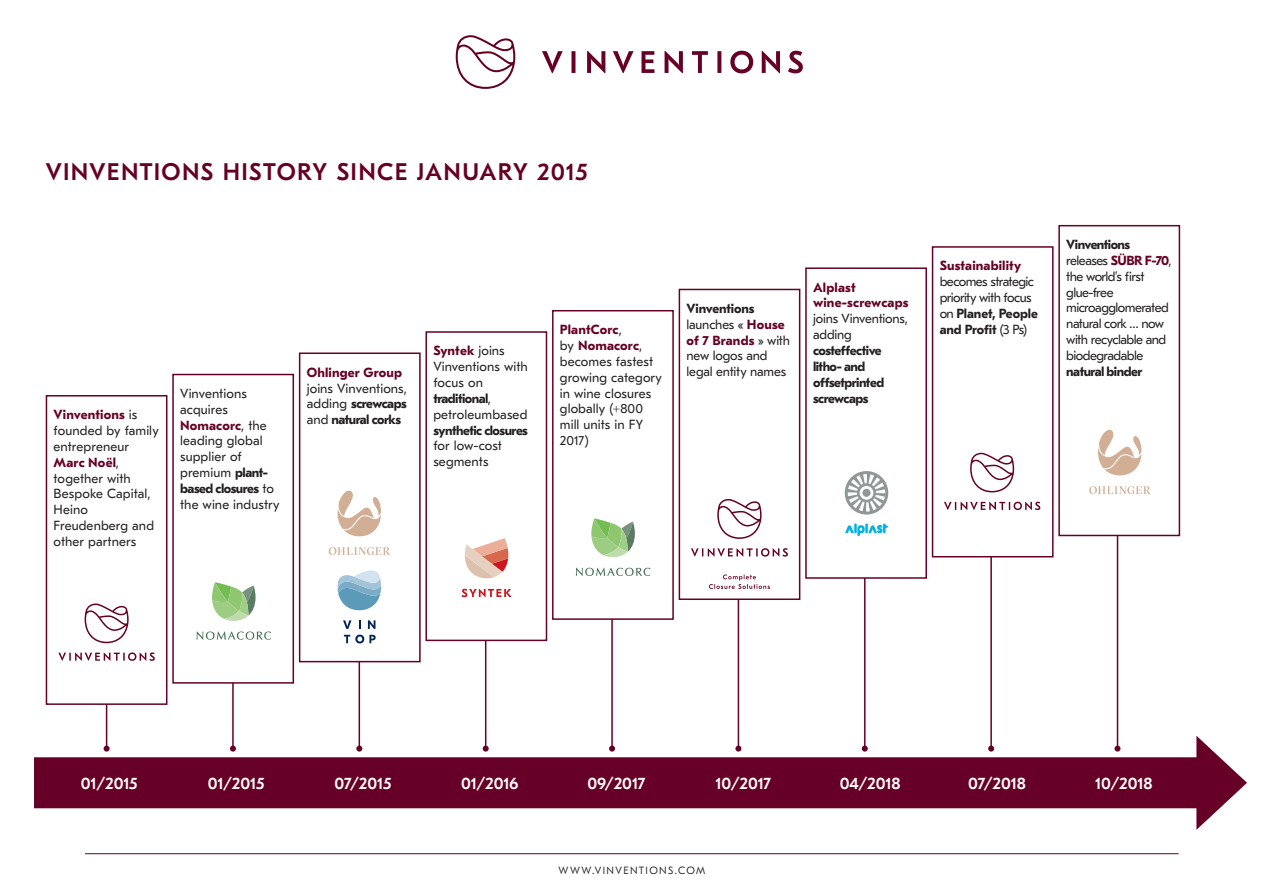
<style>
.page{position:relative;width:1263px;height:893px;background:#fff}
.page>*{position:absolute;margin:0;border:0;box-sizing:border-box;transform-origin:0 0}
.t1{font:500 24px "GT Eesti Pro Text";letter-spacing:.055em;color:#660026}
.t2{font:500 16.5px "GT Eesti Pro Text";letter-spacing:-.005em;color:#fff}
.t3{font:13.2px/15.9px "GT Eesti Pro Text";color:#231f20}
.t4{font:13.2px/15.9px "GT Eesti Pro Text";letter-spacing:-.045em;color:#231f20}
.t5{font:700 13.2px/15.9px "GT Eesti Pro Text";letter-spacing:-.04em;color:#231f20}
.t6{font:700 13.2px/15.9px "GT Eesti Pro Text";letter-spacing:.015em;color:#660026}
.t7{font:300 10.5px "GT Eesti Pro Text";letter-spacing:.13em;color:#231f20}
.s1{font-weight:700;color:#660026}
.s2{font-weight:700}
</style>
<div class="page">
<svg style="left:456px;top:35px;width:59px;height:54px"></svg>
<svg style="left:542px;top:51px;width:261px;height:22px"></svg>
<hr style="left:85px;top:853px;width:1094px;height:1px;background:#660026">
<hr style="left:106px;top:523px;width:1px;height:226px;background:#660026">
<svg style="left:104px;top:746px;width:6px;height:6px"></svg>
<hr style="left:359px;top:523px;width:1px;height:226px;background:#660026">
<svg style="left:356px;top:746px;width:6px;height:6px"></svg>
<hr style="left:611px;top:523px;width:2px;height:226px;background:#660026">
<svg style="left:609px;top:746px;width:6px;height:6px"></svg>
<hr style="left:864px;top:523px;width:1px;height:226px;background:#660026">
<svg style="left:862px;top:746px;width:6px;height:6px"></svg>
<hr style="left:232px;top:523px;width:2px;height:226px;background:#660026">
<svg style="left:230px;top:746px;width:6px;height:6px"></svg>
<hr style="left:485px;top:523px;width:1px;height:226px;background:#660026">
<svg style="left:483px;top:746px;width:6px;height:6px"></svg>
<hr style="left:738px;top:523px;width:1px;height:226px;background:#660026">
<svg style="left:735px;top:746px;width:6px;height:6px"></svg>
<hr style="left:990px;top:368px;width:2px;height:381px;background:#660026">
<svg style="left:988px;top:746px;width:6px;height:6px"></svg>
<hr style="left:1117px;top:368px;width:1px;height:381px;background:#660026">
<svg style="left:1114px;top:746px;width:6px;height:6px"></svg>
<div style="left:34px;top:757px;width:1178px;height:51px;background:#660026"></div>
<svg style="left:1196px;top:736px;width:51px;height:94px"></svg>
<svg style="left:45px;top:224px;width:1136px;height:482px"></svg>
<h1 class="t1" style="left:46px;top:159px;width:543px">VINVENTIONS HISTORY SINCE JANUARY 2015</h1>
<p class="t3" style="left:54px;top:407px;width:107px"><span class="s1">Vinventions</span> is founded by family entrepreneur<br><span class="s1">Marc Noël</span>, together with<br>Bespoke Capital,<br>Heino<br>Freudenberg and other partners</p>
<p class="t3" style="left:180px;top:386px;width:101px">Vinventions acquires<br><span class="s1">Nomacorc</span>, the leading global supplier of premium <span class="s2">plant&shy;based closures</span> to the wine industry</p>
<p class="t6" style="left:307px;top:364px;width:97px">Ohlinger Group</p>
<p class="t3" style="left:307px;top:380px;width:102px;text-align:justify">joins Vinventions, adding <span class="s2">screwcaps </span>and <span class="s2">natural corks</span></p>
<p class="t3" style="left:433px;top:343px;width:96px"><span class="s1">Syntek</span> joins<br>Vinventions with focus on <span class="s2">traditional</span>, petroleumbased</p>
<p class="t5" style="left:433px;top:422px;width:96px">synthetic closures</p>
<p class="t3" style="left:433px;top:438px;width:70px">for low-cost segments</p>
<p class="t3" style="left:560px;top:322px;width:104px"><span class="s1">PlantCorc</span>,<br>by <span class="s1">Nomacorc</span>, becomes fastest growing category in wine closures globally (+800 mill units in FY<br>2017)</p>
<p class="t3" style="left:686px;top:301px;width:105px"><span class="s2">Vinventions </span>launches « <span class="s1">House of 7 Brands</span> » with new logos and legal entity names</p>
<p class="t6" style="left:813px;top:279px;width:97px">Alplast wine-screwcaps</p>
<p class="t3" style="left:813px;top:311px;width:96px">joins Vinventions, adding</p>
<p class="t5" style="left:813px;top:343px;width:73px">costeffective litho- and offsetprinted screwcaps</p>
<p class="t6" style="left:940px;top:258px;width:83px">Sustainability</p>
<p class="t4" style="left:940px;top:274px;width:100px">becomes strategic priority with focus on <span class="s2">Planet, People and Profit</span> (3 Ps)</p>
<p class="t4" style="left:1066px;top:237px;width:107px"><span class="s2">Vinventions </span>releases <span class="s1">SÜBR F-70</span>, the world’s first glue-free microagglomerated natural cork … now with recyclable and biodegradable</p>
<p class="t5" style="left:1066px;top:364px;width:78px">natural binder</p>
<p class="t2" style="left:81px;top:775px;width:58px">01/2015</p>
<p class="t2" style="left:208px;top:775px;width:58px">01/2015</p>
<p class="t2" style="left:334px;top:775px;width:58px">07/2015</p>
<p class="t2" style="left:461px;top:775px;width:59px">01/2016</p>
<p class="t2" style="left:588px;top:775px;width:59px">09/2017</p>
<p class="t2" style="left:716px;top:775px;width:57px">10/2017</p>
<p class="t2" style="left:840px;top:775px;width:63px">04/2018</p>
<p class="t2" style="left:968px;top:775px;width:59px">07/2018</p>
<p class="t2" style="left:1095px;top:775px;width:59px">10/2018</p>
<p class="t7" style="left:558px;top:864px;width:148px">WWW.VINVENTIONS.COM</p>
</div>
